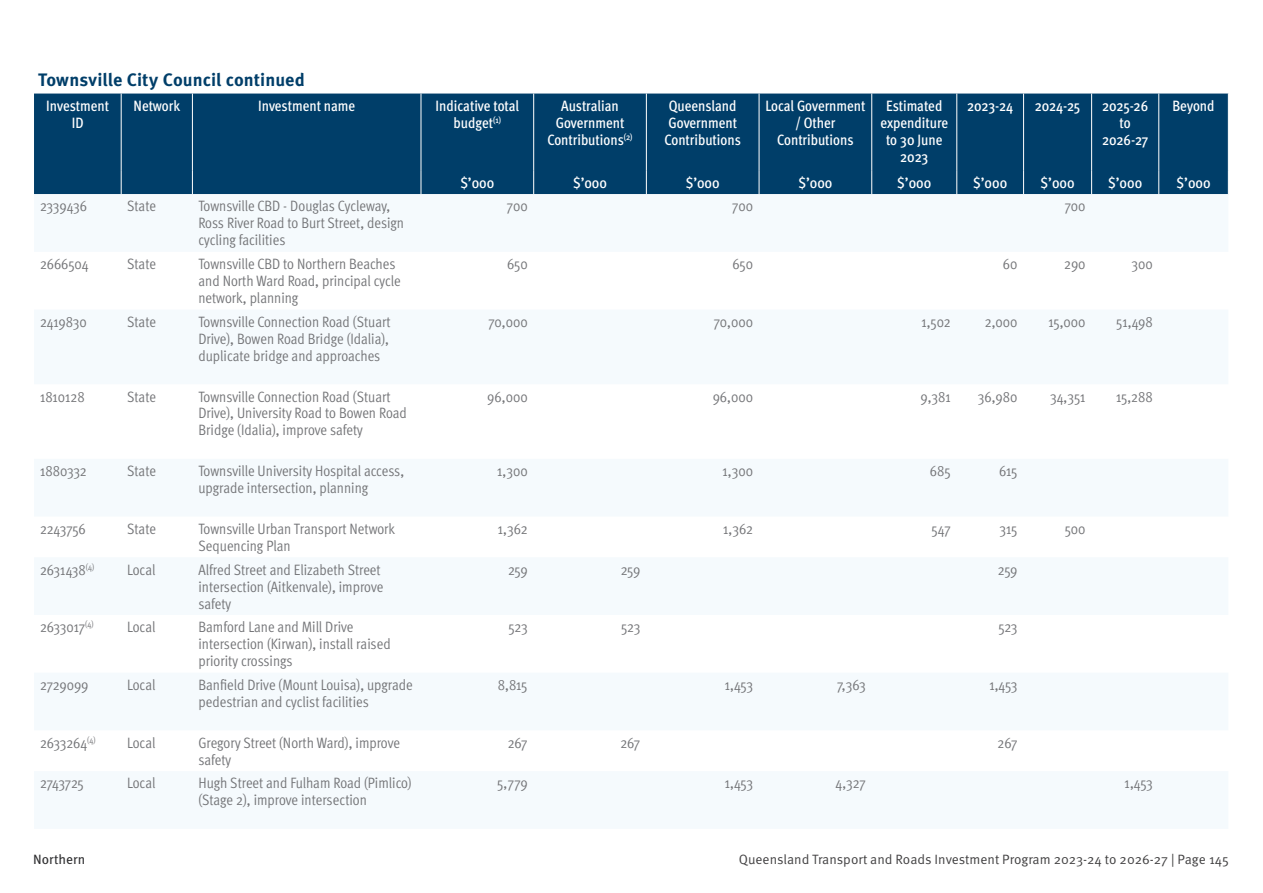
<style>
.page{position:relative;width:1263px;height:893px;background:#fff}
.page>*{position:absolute;margin:0;border:0;box-sizing:border-box;transform-origin:0 0}
.t1{font:700 18px "Meta Pro";color:#003e69}
.Table_body_left{font:15px/17px "Meta Pro Cond Norm";letter-spacing:-.005em;color:#737477}
.Table_heading{font:500 condensed 15px/17px "Meta Pro";color:#fff;text-align:center}
.Table_body_right{font:15px "Meta Pro Cond Norm";letter-spacing:-.01em;color:#737477}
.Table_body_left-2{font:15px "Meta Pro Cond Norm";letter-spacing:-.03em;color:#737477}
.t2{font:13.5px "Meta Pro Norm";color:#424142}
.t3{font:13.5px "Meta Pro";color:#2f2f31}
</style>
<div class="page">
<div style="left:34px;top:94px;width:1194px;height:100px;background:#003e69"></div>
<svg style="left:1228px;top:171px;width:1px;height:23px"></svg>
<hr style="left:121px;top:94px;width:1px;height:77px;background:#fff">
<hr style="left:192px;top:94px;width:1px;height:77px;background:#fff">
<svg style="left:121px;top:171px;width:1px;height:23px"></svg>
<svg style="left:192px;top:171px;width:1px;height:23px"></svg>
<hr style="left:421px;top:94px;width:1px;height:77px;background:#fff">
<hr style="left:533px;top:94px;width:1px;height:77px;background:#fff">
<hr style="left:646px;top:94px;width:1px;height:77px;background:#fff">
<hr style="left:759px;top:94px;width:1px;height:77px;background:#fff">
<hr style="left:871px;top:94px;width:1px;height:77px;background:#fff">
<svg style="left:421px;top:171px;width:1px;height:23px"></svg>
<svg style="left:533px;top:171px;width:1px;height:23px"></svg>
<svg style="left:646px;top:171px;width:1px;height:23px"></svg>
<svg style="left:759px;top:171px;width:1px;height:23px"></svg>
<svg style="left:871px;top:171px;width:1px;height:23px"></svg>
<svg style="left:956px;top:171px;width:1px;height:23px"></svg>
<svg style="left:1023px;top:171px;width:1px;height:23px"></svg>
<svg style="left:1091px;top:171px;width:1px;height:23px"></svg>
<svg style="left:1158px;top:171px;width:1px;height:23px"></svg>
<hr style="left:956px;top:94px;width:1px;height:77px;background:#fff">
<hr style="left:1023px;top:94px;width:1px;height:77px;background:#fff">
<hr style="left:1091px;top:94px;width:1px;height:77px;background:#fff">
<hr style="left:1158px;top:94px;width:1px;height:77px;background:#fff">
<p class="t1" style="left:38px;top:66px;width:268px">Townsville City Council continued</p>
<p class="Table_heading" style="left:46px;top:96px;width:64px">Investment<br>ID</p>
<p class="Table_heading" style="left:134px;top:96px;width:48px">Network</p>
<p class="Table_heading" style="left:258px;top:96px;width:99px">Investment name</p>
<p class="Table_heading" style="left:436px;top:96px;width:85px">Indicative total budget<sup>(1)</sup></p>
<p class="Table_heading" style="left:547px;top:96px;width:87px">Australian<br>Government<br>Contributions<sup>(2)</sup></p>
<p class="Table_heading" style="left:664px;top:96px;width:78px;text-align:left">Queensland<br>Government<br>Contributions</p>
<p class="Table_heading" style="left:765px;top:96px;width:102px">Local Government / Other<br>Contributions</p>
<p class="Table_heading" style="left:880px;top:96px;width:69px">Estimated expenditure to 30 June<br>2023</p>
<p class="Table_heading" style="left:967px;top:96px;width:48px">2023-24</p>
<p class="Table_heading" style="left:1035px;top:96px;width:47px">2024-25</p>
<p class="Table_heading" style="left:1102px;top:96px;width:48px">2025-26 to<br>2026-27</p>
<p class="Table_heading" style="left:1172px;top:96px;width:43px">Beyond</p>
<p class="Table_heading" style="left:460px;top:173px;width:35px">$’000</p>
<p class="Table_heading" style="left:573px;top:173px;width:35px">$’000</p>
<p class="Table_heading" style="left:686px;top:173px;width:35px">$’000</p>
<p class="Table_heading" style="left:798px;top:173px;width:35px">$’000</p>
<p class="Table_heading" style="left:897px;top:173px;width:35px">$’000</p>
<p class="Table_heading" style="left:973px;top:173px;width:35px">$’000</p>
<p class="Table_heading" style="left:1041px;top:173px;width:35px">$’000</p>
<p class="Table_heading" style="left:1108px;top:173px;width:35px">$’000</p>
<p class="Table_heading" style="left:1176px;top:173px;width:35px">$’000</p>
<p class="Table_body_left" style="left:40px;top:197px;width:48px">2339436</p>
<p class="Table_body_left" style="left:127px;top:197px;width:30px">State</p>
<p class="Table_body_left" style="left:198px;top:197px;width:207px">Townsville CBD - Douglas Cycleway,<br>Ross River Road to Burt Street, design cycling facilities</p>
<p class="Table_body_right" style="left:507px;top:195px;width:23px">700</p>
<p class="Table_body_right" style="left:732px;top:195px;width:23px">700</p>
<p class="Table_body_right" style="left:1064px;top:195px;width:23px">700</p>
<p class="Table_body_left" style="left:40px;top:255px;width:50px">2666504</p>
<p class="Table_body_left" style="left:127px;top:255px;width:30px">State</p>
<p class="Table_body_left" style="left:198px;top:255px;width:204px">Townsville CBD to Northern Beaches and North Ward Road, principal cycle network, planning</p>
<p class="Table_body_right" style="left:507px;top:253px;width:22px">650</p>
<p class="Table_body_right" style="left:732px;top:253px;width:22px">650</p>
<p class="Table_body_right" style="left:1003px;top:253px;width:16px">60</p>
<p class="Table_body_right" style="left:1064px;top:253px;width:23px">290</p>
<p class="Table_body_right" style="left:1131px;top:253px;width:23px">300</p>
<p class="Table_body_left" style="left:40px;top:312px;width:48px">2419830</p>
<p class="Table_body_left" style="left:127px;top:312px;width:30px">State</p>
<p class="Table_body_left" style="left:198px;top:312px;width:194px;text-align:justify">Townsville Connection Road (Stuart Drive), Bowen Road Bridge (Idalia), duplicate bridge and approaches</p>
<p class="Table_body_right" style="left:488px;top:311px;width:41px">70,000</p>
<p class="Table_body_right" style="left:713px;top:311px;width:41px">70,000</p>
<p class="Table_body_right" style="left:921px;top:311px;width:31px">1,502</p>
<p class="Table_body_right" style="left:985px;top:311px;width:34px">2,000</p>
<p class="Table_body_right" style="left:1048px;top:311px;width:39px">15,000</p>
<p class="Table_body_right" style="left:1116px;top:311px;width:38px">51,498</p>
<p class="Table_body_left" style="left:40px;top:387px;width:46px">1810128</p>
<p class="Table_body_left" style="left:127px;top:387px;width:30px">State</p>
<p class="Table_body_left" style="left:198px;top:387px;width:210px">Townsville Connection Road (Stuart<br>Drive), University Road to Bowen Road<br>Bridge (Idalia), improve safety</p>
<p class="Table_body_right" style="left:487px;top:385px;width:42px">96,000</p>
<p class="Table_body_right" style="left:713px;top:385px;width:42px">96,000</p>
<p class="Table_body_right" style="left:920px;top:385px;width:32px">9,381</p>
<p class="Table_body_right" style="left:978px;top:385px;width:41px">36,980</p>
<p class="Table_body_right" style="left:1050px;top:385px;width:37px">34,351</p>
<p class="Table_body_right" style="left:1116px;top:385px;width:38px">15,288</p>
<p class="Table_body_left" style="left:40px;top:462px;width:48px">1880332</p>
<p class="Table_body_left" style="left:127px;top:462px;width:30px">State</p>
<p class="Table_body_left" style="left:198px;top:462px;width:207px">Townsville University Hospital access, upgrade intersection, planning</p>
<p class="Table_body_right" style="left:497px;top:460px;width:32px">1,300</p>
<p class="Table_body_right" style="left:722px;top:460px;width:32px">1,300</p>
<p class="Table_body_right" style="left:930px;top:460px;width:22px">685</p>
<p class="Table_body_right" style="left:999px;top:460px;width:20px">615</p>
<p class="Table_body_left" style="left:40px;top:519px;width:47px">2243756</p>
<p class="Table_body_left" style="left:127px;top:519px;width:30px">State</p>
<p class="Table_body_left" style="left:198px;top:519px;width:198px">Townsville Urban Transport Network<br>Sequencing Plan</p>
<p class="Table_body_right" style="left:498px;top:518px;width:31px">1,362</p>
<p class="Table_body_right" style="left:723px;top:518px;width:31px">1,362</p>
<p class="Table_body_right" style="left:931px;top:518px;width:21px">547</p>
<p class="Table_body_right" style="left:999px;top:518px;width:20px">315</p>
<p class="Table_body_right" style="left:1065px;top:518px;width:22px">500</p>
<p class="Table_body_left" style="left:40px;top:560px;width:56px">2631438<sup>(4)</sup></p>
<p class="Table_body_left" style="left:127px;top:560px;width:30px">Local</p>
<p class="Table_body_left" style="left:198px;top:560px;width:186px">Alfred Street and Elizabeth Street intersection (Aitkenvale), improve safety</p>
<p class="Table_body_right" style="left:508px;top:558px;width:21px">259</p>
<p class="Table_body_right" style="left:621px;top:558px;width:21px">259</p>
<p class="Table_body_right" style="left:998px;top:558px;width:21px">259</p>
<p class="Table_body_left" style="left:40px;top:618px;width:55px">2633017<sup>(4)</sup></p>
<p class="Table_body_left" style="left:127px;top:618px;width:30px">Local</p>
<p class="Table_body_left" style="left:198px;top:618px;width:194px">Bamford Lane and Mill Drive intersection (Kirwan), install raised priority crossings</p>
<p class="Table_body_right" style="left:508px;top:616px;width:21px">523</p>
<p class="Table_body_right" style="left:621px;top:616px;width:21px">523</p>
<p class="Table_body_right" style="left:998px;top:616px;width:21px">523</p>
<p class="Table_body_left" style="left:40px;top:675px;width:50px">2729099</p>
<p class="Table_body_left" style="left:127px;top:675px;width:30px">Local</p>
<p class="Table_body_left" style="left:198px;top:675px;width:216px">Banfield Drive (Mount Louisa), upgrade pedestrian and cyclist facilities</p>
<p class="Table_body_right" style="left:498px;top:674px;width:31px">8,815</p>
<p class="Table_body_right" style="left:725px;top:674px;width:30px">1,453</p>
<p class="Table_body_right" style="left:837px;top:674px;width:30px">7,363</p>
<p class="Table_body_right" style="left:989px;top:674px;width:30px">1,453</p>
<p class="Table_body_left" style="left:40px;top:733px;width:57px">2633264<sup>(4)</sup></p>
<p class="Table_body_left" style="left:127px;top:733px;width:30px">Local</p>
<p class="Table_body_left" style="left:198px;top:733px;width:203px">Gregory Street (North Ward), improve safety</p>
<p class="Table_body_right" style="left:508px;top:732px;width:21px">267</p>
<p class="Table_body_right" style="left:620px;top:732px;width:21px">267</p>
<p class="Table_body_right" style="left:997px;top:732px;width:21px">267</p>
<p class="Table_body_left-2" style="left:40px;top:772px;width:45px">2743725</p>
<p class="Table_body_left" style="left:127px;top:774px;width:30px">Local</p>
<p class="Table_body_left" style="left:198px;top:774px;width:215px">Hugh Street and Fulham Road (Pimlico) (Stage 2), improve intersection</p>
<p class="Table_body_right" style="left:497px;top:772px;width:32px">5,779</p>
<p class="Table_body_right" style="left:725px;top:772px;width:30px">1,453</p>
<p class="Table_body_right" style="left:835px;top:772px;width:32px">4,327</p>
<p class="Table_body_right" style="left:1124px;top:772px;width:30px">1,453</p>
<p class="t3" style="left:33px;top:849px;width:54px">Northern</p>
<p class="t2" style="left:739px;top:849px;width:492px">Queensland Transport and Roads Investment Program 2023-24 to 2026-27 | Page 145</p>
</div>
